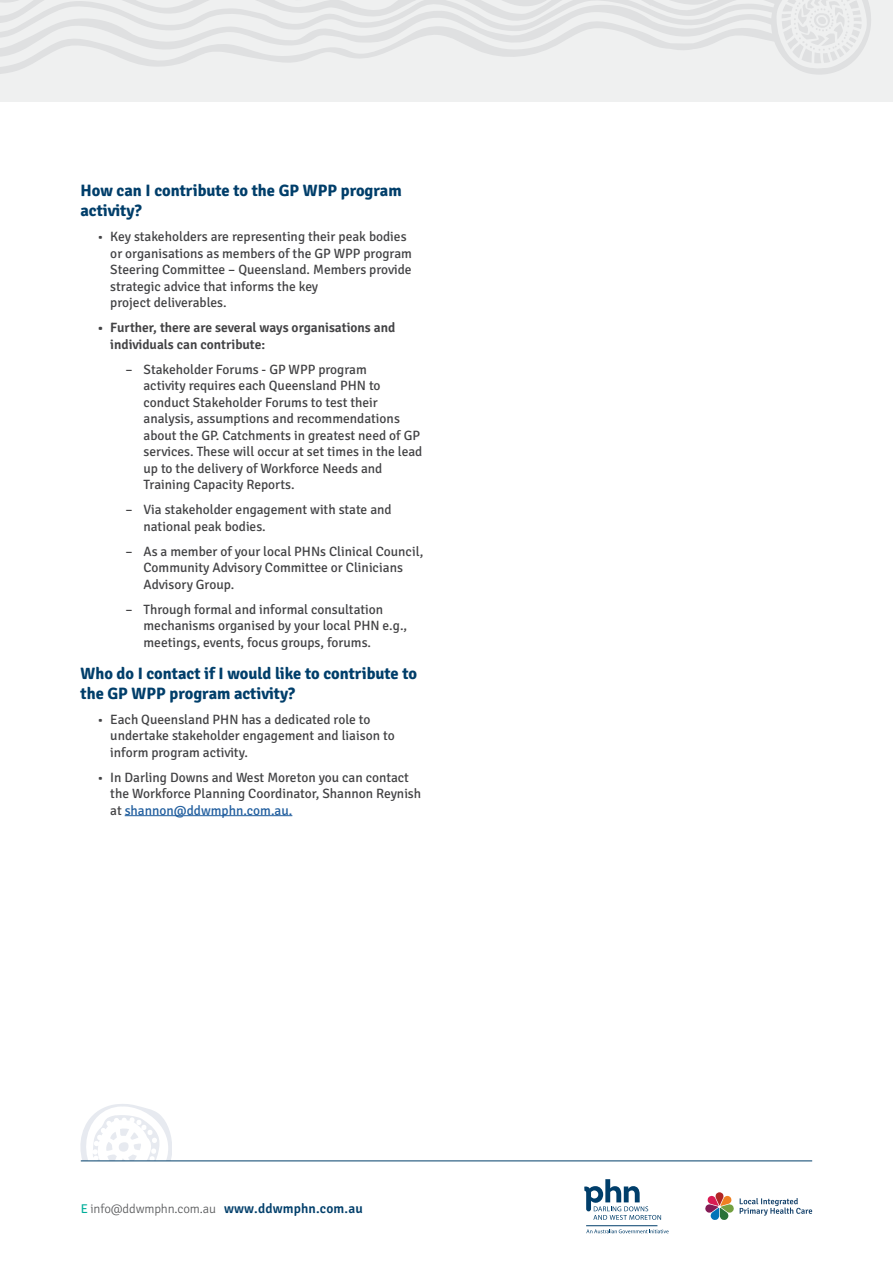
<style>
.page{position:relative;width:893px;height:1263px;background:#fff}
.page>*{position:absolute;margin:0;border:0;box-sizing:border-box;transform-origin:0 0}
.t1{font:700 16.5px/19.8px "Signika";color:#003e6a}
.t2{font:13.5px/16.5px "Signika";color:#434345}
.t3{font:600 13.5px/16.5px "Signika";color:#434345}
.t4{font:300 12.75px "Signika Negative";letter-spacing:-.01em;color:#58595b}
.s1{color:#215e9e}
.s2{font-weight:400;color:#00ae9a}
.s3{font-weight:600;font-size:13.5px;color:#003e6a}
</style>
<div class="page">
<svg style="left:740px;top:1198px;width:72px;height:17px"></svg>
<svg style="left:705px;top:1192px;width:29px;height:28px"></svg>
<svg style="left:584px;top:1179px;width:77px;height:41px"></svg>
<svg style="left:586px;top:1229px;width:83px;height:4px"></svg>
<hr style="left:586px;top:1225px;width:71px;height:1px;background:#003e6a">
<svg style="left:81px;top:1104px;width:91px;height:56px"></svg>
<hr style="left:81px;top:1160px;width:731px;height:1px;background:#003e6a">
<hr style="left:125px;top:815px;width:167px;height:1px;background:#215e9e">
<div style="left:0;top:0;width:893px;height:102px;background:#eff0f0"></div>
<svg style="left:0;top:0;width:871px;height:75px"></svg>
<svg style="left:782px;top:0;width:80px;height:63px"></svg>
<p class="t1" style="left:81px;top:179px;width:323px">How can I contribute to the GP WPP program activity?</p>
<p class="t2" style="left:110px;top:227px;width:303px;text-indent:-13px">• Key stakeholders are representing their peak bodies or organisations as members of the GP WPP program Steering Committee – Queensland. Members provide strategic advice that informs the key<br>project deliverables.</p>
<p class="t3" style="left:110px;top:318px;width:286px;text-indent:-13px">• Further, there are several ways organisations and individuals can contribute:</p>
<p class="t2" style="left:144px;top:360px;width:280px;text-indent:-18px">– Stakeholder Forums - GP WPP program<br>activity requires each Queensland PHN to conduct Stakeholder Forums to test their analysis, assumptions and recommendations about the GP. Catchments in greatest need of GP services. These will occur at set times in the lead up to the delivery of Workforce Needs and Training Capacity Reports.</p>
<p class="t2" style="left:144px;top:500px;width:250px;text-indent:-18px">– Via stakeholder engagement with state and national peak bodies.</p>
<p class="t2" style="left:144px;top:542px;width:281px;text-indent:-18px">– As a member of your local PHNs Clinical Council,<br>Community Advisory Committee or Clinicians<br>Advisory Group.</p>
<p class="t2" style="left:143px;top:600px;width:265px;text-indent:-18px">– Through formal and informal consultation mechanisms organised by your local PHN e.g., meetings, events, focus groups, forums.</p>
<p class="t1" style="left:81px;top:662px;width:338px">Who do I contact if I would like to contribute to the GP WPP program activity?</p>
<p class="t2" style="left:110px;top:710px;width:286px;text-indent:-13px">• Each Queensland PHN has a dedicated role to undertake stakeholder engagement and liaison to inform program activity.</p>
<p class="t2" style="left:110px;top:768px;width:312px;text-indent:-13px">• In Darling Downs and West Moreton you can contact the Workforce Planning Coordinator, Shannon Reynish at <span class="s1">shannon@ddwmphn.com.au.</span></p>
<p class="t4" style="left:81px;top:1201px;width:283px"><span class="s2">E</span> info@ddwmphn.com.au <span class="s3">www.ddwmphn.com.au</span></p>
</div>
